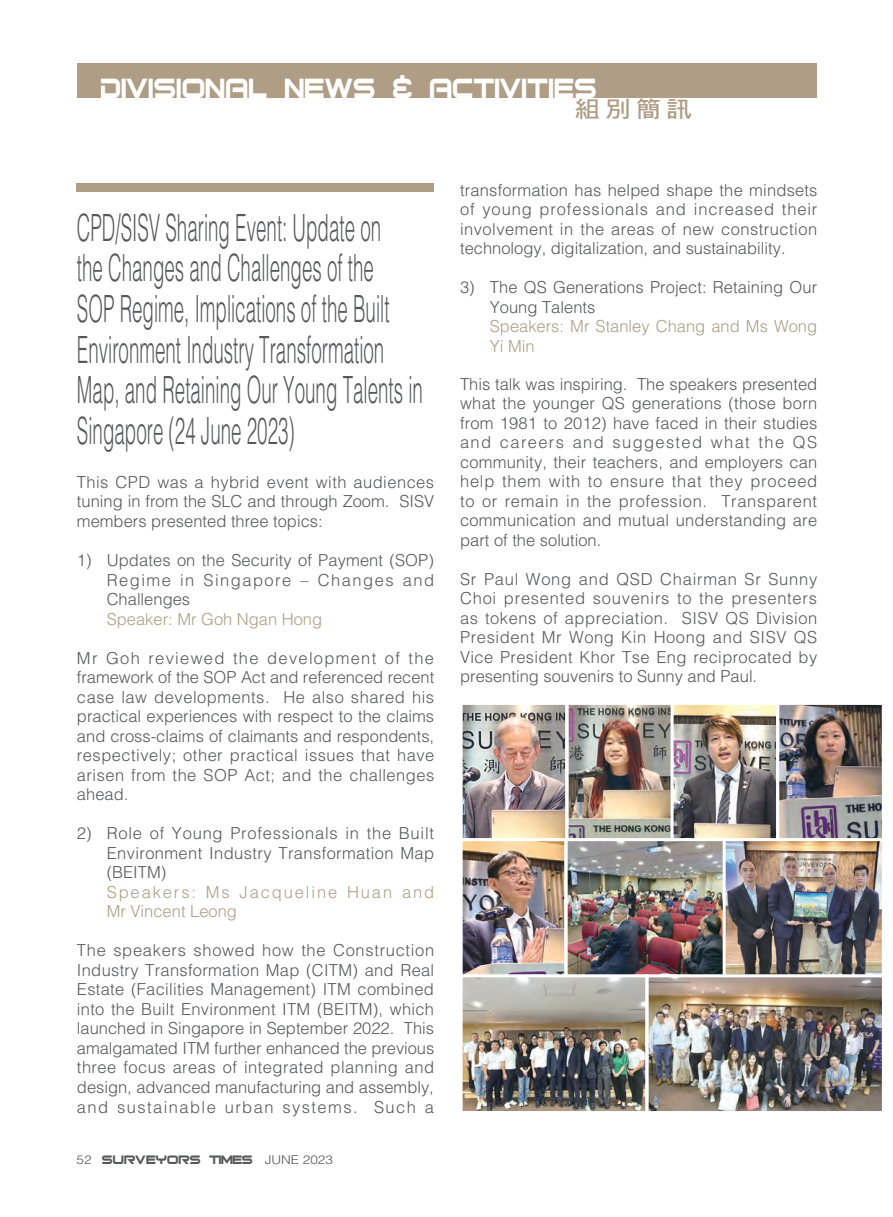
<style>
.page{position:relative;width:893px;height:1217px;background:#fff}
.page>*{position:absolute;margin:0;border:0;box-sizing:border-box;transform-origin:0 0}
.t1{font:300 37.5px/40.5px "Helvetica LT Std";color:#57585a;scale:.5 1}
.t2{font:37.5px "Bitsumishi";color:#fff;scale:.9 1}
.t3{font:22.95px "DF Hei Bd HK BF";color:#af9e85;scale:1.11 1}
.t4{font:300 16.5px/19.5px "Helvetica LT Std";letter-spacing:.005em;color:#57585a;text-align:justify}
.t5{font:300 16.5px/19.5px "Helvetica LT Std";color:#af9e85}
.t6{font:300 16.5px/19.5px "Helvetica LT Std";letter-spacing:.115em;color:#af9e85}
.t7{font:16.5px "Bitsumishi";color:#57585a}
.s1{font-family:"Helvetica LT Std";font-weight:300;font-size:12.15px}
</style>
<div class="page">
<div style="left:77px;top:64px;width:739px;height:34px;background:#af9e85"></div>
<div style="left:77px;top:183px;width:357px;height:8px;background:#af9e85"></div>
<img style="left:464px;top:705px;width:417px;height:404px">
<div style="left:460px;top:701px;width:108px;height:140px;border:3px solid #fff"></div>
<div style="left:566px;top:701px;width:108px;height:140px;border:3px solid #fff"></div>
<div style="left:671px;top:701px;width:108px;height:140px;border:3px solid #fff"></div>
<div style="left:776px;top:701px;width:109px;height:140px;border:3px solid #fff"></div>
<div style="left:460px;top:837px;width:107px;height:140px;border:3px solid #fff"></div>
<div style="left:565px;top:837px;width:162px;height:140px;border:3px solid #fff"></div>
<div style="left:723px;top:837px;width:162px;height:140px;border:3px solid #fff"></div>
<div style="left:460px;top:974px;width:188px;height:139px;border:3px solid #fff"></div>
<div style="left:646px;top:974px;width:239px;height:139px;border:3px solid #fff"></div>
<h1 class="t2" style="left:101px;top:73px;width:553px">DIVISIONAL NEWS &amp; ACTIVITIES</h1>
<h2 class="t3" style="left:575px;top:97px;width:107px">組別簡訊</h2>
<h1 class="t1" style="left:77px;top:207px;width:693px">CPD/SISV Sharing Event: Update on<br>the Changes and Challenges of the<br>SOP Regime, Implications of the Built Environment Industry Transformation Map, and Retaining Our Young Talents in Singapore (24 June 2023)</h1>
<p class="t4" style="left:77px;top:472px;width:359px">This CPD was a hybrid event with audiences tuning in from the SLC and through Zoom. SISV members presented three topics:</p>
<p class="t4" style="left:107px;top:550px;width:329px;text-indent:-30px">1) Updates on the Security of Payment (SOP)<br>Regime in Singapore – Changes and Challenges</p>
<p class="t5" style="left:107px;top:608px;width:217px">Speaker: Mr Goh Ngan Hong</p>
<p class="t4" style="left:77px;top:647px;width:359px">Mr Goh reviewed the development of the framework of the SOP Act and referenced recent case law developments. He also shared his practical experiences with respect to the claims and cross-claims of claimants and respondents, respectively; other practical issues that have arisen from the SOP Act; and the challenges ahead.</p>
<p class="t4" style="left:107px;top:823px;width:329px;text-indent:-30px">2) Role of Young Professionals in the Built Environment Industry Transformation Map (BEITM)</p>
<p class="t6" style="left:107px;top:881px;width:329px">Speakers: Ms Jacqueline Huan and<br>Mr Vincent Leong</p>
<p class="t4" style="left:77px;top:940px;width:359px">The speakers showed how the Construction Industry Transformation Map (CITM) and Real Estate (Facilities Management) ITM combined into the Built Environment ITM (BEITM), which launched in Singapore in September 2022. This amalgamated ITM further enhanced the previous three focus areas of integrated planning and design, advanced manufacturing and assembly, and sustainable urban systems. Such a</p>
<p class="t7" style="left:77px;top:1152px;width:258px"><span class="s1">52</span> SURVEYORS TIMES <span class="s1">JUNE 2023</span></p>
<p class="t4" style="left:460px;top:180px;width:359px">transformation has helped shape the mindsets of young professionals and increased their involvement in the areas of new construction technology, digitalization, and sustainability.</p>
<p class="t4" style="left:490px;top:277px;width:329px;text-indent:-30px">3) The QS Generations Project: Retaining Our<br>Young Talents</p>
<p class="t5" style="left:490px;top:316px;width:329px">Speakers: Mr Stanley Chang and Ms Wong<br>Yi Min</p>
<p class="t4" style="left:460px;top:373px;width:359px">This talk was inspiring. The speakers presented what the younger QS generations (those born from 1981 to 2012) have faced in their studies and careers and suggested what the QS community, their teachers, and employers can help them with to ensure that they proceed to or remain in the profession. Transparent communication and mutual understanding are part of the solution.</p>
<p class="t4" style="left:460px;top:568px;width:359px">Sr Paul Wong and QSD Chairman Sr Sunny Choi presented souvenirs to the presenters as tokens of appreciation. SISV QS Division President Mr Wong Kin Hoong and SISV QS Vice President Khor Tse Eng reciprocated by presenting souvenirs to Sunny and Paul.</p>
</div>
